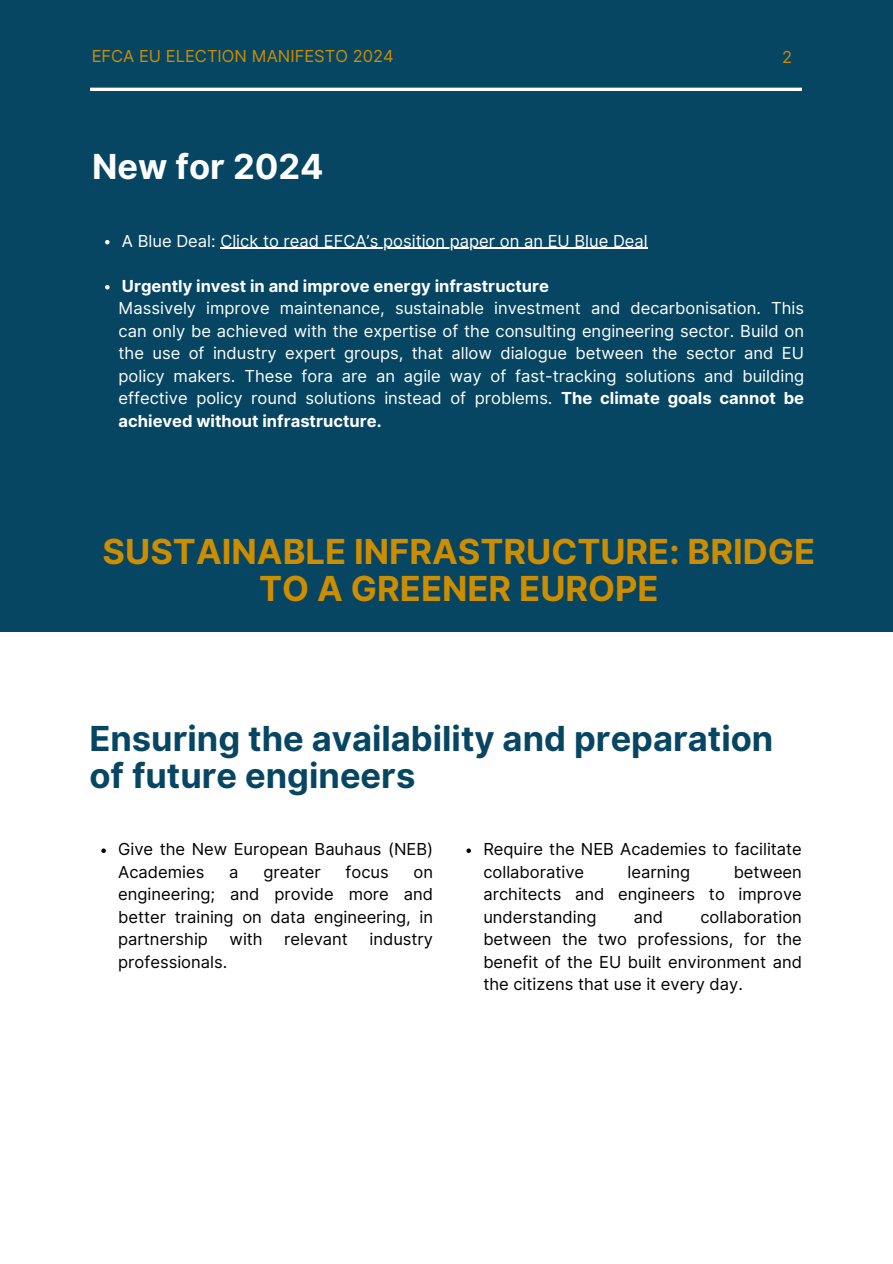
<style>
.page{position:relative;width:893px;height:1264px;background:#fff}
.page>*{position:absolute;margin:0;border:0;box-sizing:border-box;transform-origin:0 0}
.t1{font:700 34.5px/37.2px "Inter";color:#064663}
.t2{font:700 34.5px/37.2px "Inter";color:#cd8d00;text-align:center}
.t3{font:700 34.5px "Inter";color:#fff}
.t4{font:16.5px/22.5px "Inter";color:#fff;text-align:justify}
.t5{font:16.5px/22.5px "Inter";color:#000;text-align:justify}
.t6{font:700 16.5px "Inter";color:#fff}
.t7{font:16.5px "Inter";color:#cd8d00}
.s1{font-weight:700;color:#064663}
.s2{font-weight:700}
</style>
<div class="page">
<div style="left:0;top:0;width:892px;height:631px;background:#064663"></div>
<hr style="left:90px;top:88px;width:711px;height:3px;background:#fff">
<svg style="left:105px;top:240px;width:5px;height:4px"></svg>
<hr style="left:220px;top:248px;width:427px;height:1px;background:#fff">
<svg style="left:105px;top:285px;width:5px;height:4px"></svg>
<svg style="left:101px;top:848px;width:5px;height:5px"></svg>
<svg style="left:466px;top:848px;width:5px;height:5px"></svg>
<h3 class="t7" style="left:92px;top:46px;width:303px">EFCA EU ELECTION MANIFESTO 2024</h3>
<p class="t3" style="left:92px;top:146px;width:233px">New for 2024</p>
<h2 class="t7" style="left:782px;top:47px;width:12px">2</h2>
<p class="t4" style="left:122px;top:229px;width:527px">A Blue Deal: Click to read EFCA’s position paper on an EU Blue Deal</p>
<h2 class="t6" style="left:122px;top:276px;width:428px">Urgently invest in and improve energy infrastructure</h2>
<p class="t4" style="left:94px;top:297px;width:711px"><span class="s1">AA</span>Massively improve maintenance, sustainable investment and decarbonisation. This</p>
<p class="t4" style="left:94px;top:319px;width:711px"><span class="s1">AA</span>can only be achieved with the expertise of the consulting engineering sector. Build on <span class="s1">AA</span>the use of industry expert groups, that allow dialogue between the sector and EU <span class="s1">AA</span>policy makers. These fora are an agile way of fast-tracking solutions and building <span class="s1">AA</span>effective policy round solutions instead of problems. <span class="s2">The climate goals cannot be </span><span class="s1">AA</span><span class="s2">achieved without infrastructure.</span></p>
<h1 class="t2" style="left:103px;top:533px;width:714px">SUSTAINABLE INFRASTRUCTURE: BRIDGE<br>TO A GREENER EUROPE</h1>
<h1 class="t1" style="left:89px;top:719px;width:685px">Ensuring the availability and preparation of future engineers</h1>
<p class="t5" style="left:118px;top:838px;width:316px">Give the New European Bauhaus (NEB)<br>Academies</p>
<p class="t5" style="left:229px;top:860px;width:11px">a</p>
<p class="t5" style="left:263px;top:860px;width:59px">greater</p>
<p class="t5" style="left:345px;top:860px;width:45px">focus</p>
<p class="t5" style="left:118px;top:860px;width:316px;text-indent:295px">on engineering; and provide more and better training on data engineering, in partnership</p>
<p class="t5" style="left:229px;top:928px;width:35px">with</p>
<p class="t5" style="left:284px;top:928px;width:65px">relevant</p>
<p class="t5" style="left:369px;top:928px;width:65px">industry</p>
<p class="t5" style="left:118px;top:950px;width:110px">professionals.</p>
<p class="t5" style="left:483px;top:838px;width:320px">Require the NEB Academies to facilitate collaborative</p>
<p class="t5" style="left:627px;top:860px;width:64px">learning</p>
<p class="t5" style="left:483px;top:860px;width:320px;text-indent:250px">between architects and engineers to improve understanding</p>
<p class="t5" style="left:483px;top:905px;width:320px;text-indent:217px">collaboration between the two professions, for the benefit of the EU built environment and the citizens that use it every day.</p>
<p class="t5" style="left:633px;top:905px;width:31px">and</p>
</div>
